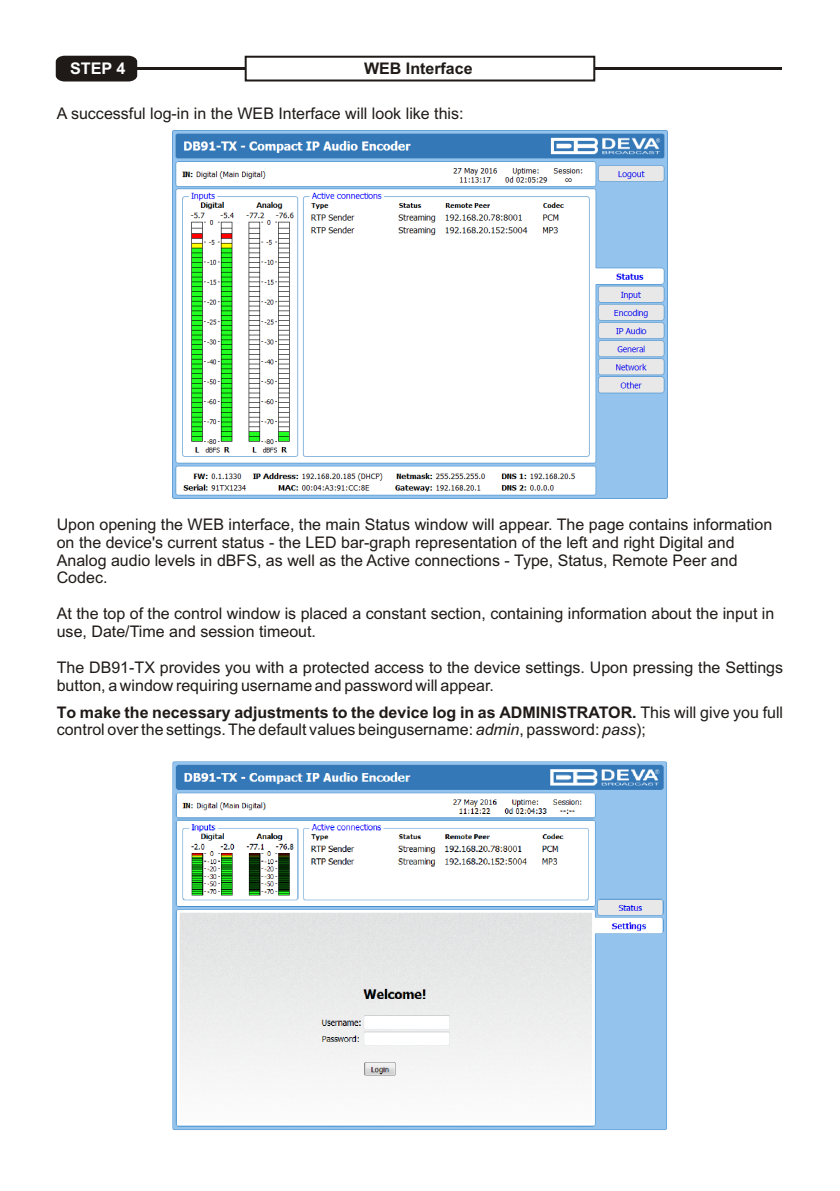
<style>
.page{position:relative;width:840px;height:1191px;background:#fff}
.page>*{position:absolute;margin:0;border:0;box-sizing:border-box;transform-origin:0 0}
.t1{font:16px/17.8px "Arial";color:#1f1a17}
.t2{font:700 16px "Arial";color:#1f1a17}
.t3{font:700 16px "Arial";color:#fff}
.s1{font-weight:700}
.s2{font-style:italic}
</style>
<div class="page">
<img style="left:172px;top:130px;width:495px;height:368px">
<img style="left:172px;top:761px;width:495px;height:369px">
<hr style="left:99px;top:67px;width:682px;height:3px;background:#1f1a17">
<svg style="left:244px;top:55px;width:352px;height:27px"></svg>
<svg style="left:55px;top:55px;width:83px;height:27px;background:#312c2a"></svg>
<p class="t3" style="left:70px;top:63px;width:57px">STEP 4</p>
<p class="t2" style="left:364px;top:62px;width:110px">WEB Interface</p>
<p class="t1" style="left:57px;top:106px;width:408px">A successful log-in in the WEB Interface will look like this:</p>
<p class="t1" style="left:57px;top:517px;width:716px">Upon opening the WEB interface, the main Status window will appear. The page contains information on the device's current status - the LED bar-graph representation of the left and right Digital and Analog audio levels in dBFS, as well as the Active connections - Type, Status, Remote Peer and Codec.</p>
<p class="t1" style="left:57px;top:606px;width:718px">At the top of the control window is placed a constant section, containing information about the input in use, Date/Time and session timeout.</p>
<p class="t1" style="left:57px;top:660px;width:727px">The DB91-TX provides you with a protected access to the device settings. Upon pressing the Settings button, a window requiring username and password will appear.</p>
<p class="t1" style="left:57px;top:704px;width:727px"><span class="s1">To make the necessary adjustments to the device log in as ADMINISTRATOR.</span> This will give you full control over the settings. The default values beingusername: <span class="s2">admin</span>, password: <span class="s2">pass</span>);</p>
</div>
